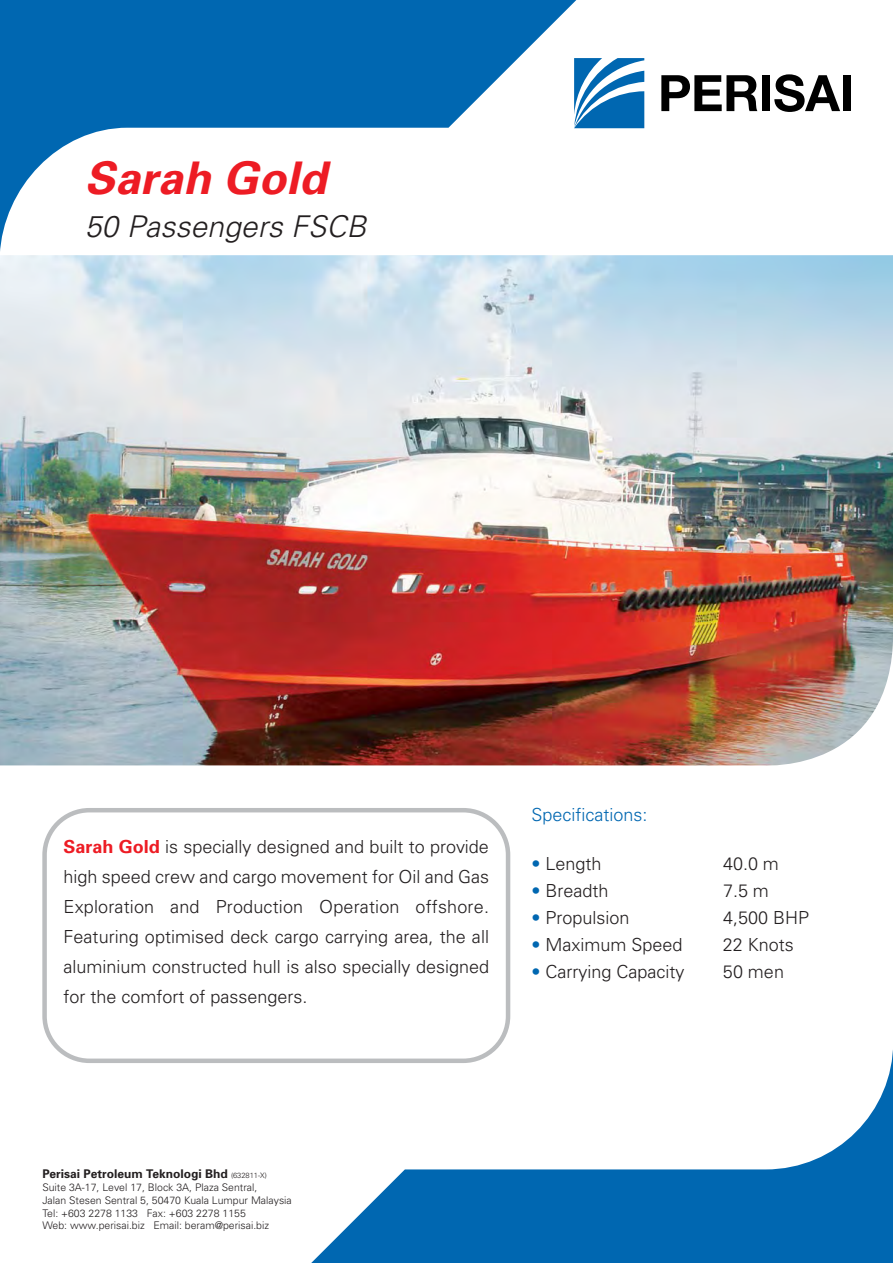
<style>
.page{position:relative;width:893px;height:1263px;background:#fff}
.page>*{position:absolute;margin:0;border:0;box-sizing:border-box;transform-origin:0 0}
.t1{font:italic 700 45px "Univers";color:#ed1c24}
.t2{font:italic 300 30px "Univers";color:#231f20}
.t3{font:300 18px/30px "Univers";color:#231f20;text-align:justify}
.t4{font:300 18px "Univers";color:#0067b1}
.t5{font:700 12px "Univers";color:#231f20}
.t6{font:300 10.5px/12.6px "Univers";color:#231f20}
.s1{font-weight:700;color:#ed1c24}
.s2{color:#0067b1}
.s3{font-weight:300;font-size:7.5px}
</style>
<div class="page">
<svg style="left:0;top:0;width:597px;height:251px"></svg>
<svg style="left:311px;top:1060px;width:581px;height:203px"></svg>
<svg style="left:574px;top:58px;width:70px;height:70px"></svg>
<svg style="left:661px;top:75px;width:96px;height:36px"></svg>
<div style="left:762px;top:75px;width:8px;height:36px;background:#000"></div>
<svg style="left:774px;top:74px;width:66px;height:38px"></svg>
<div style="left:842px;top:75px;width:8px;height:36px;background:#000"></div>
<img style="left:0;top:255px;width:892px;height:511px">
<svg style="left:42px;top:808px;width:468px;height:255px"></svg>
<h1 class="t1" style="left:85px;top:162px;width:251px">Sarah Gold</h1>
<h2 class="t2" style="left:85px;top:216px;width:289px">50 Passengers FSCB</h2>
<p class="t3" style="left:64px;top:833px;width:427px"><span class="s1">Sarah Gold</span> is specially designed and built to provide high speed crew and cargo movement for Oil and Gas Exploration and Production Operation offshore.<br>Featuring optimised deck cargo carrying area, the all aluminium constructed hull is also specially designed for the comfort of passengers.</p>
<p class="t4" style="left:531px;top:808px;width:117px">Specifications:</p>
<p class="t3" style="left:531px;top:850px;width:71px"><span class="s2">•</span> Length</p>
<p class="t3" style="left:723px;top:850px;width:57px">40.0 m</p>
<p class="t3" style="left:531px;top:877px;width:78px"><span class="s2">•</span> Breadth</p>
<p class="t3" style="left:723px;top:877px;width:47px">7.5 m</p>
<p class="t3" style="left:531px;top:904px;width:99px"><span class="s2">•</span> Propulsion</p>
<p class="t3" style="left:723px;top:904px;width:87px">4,500 BHP</p>
<p class="t3" style="left:531px;top:931px;width:152px"><span class="s2">•</span> Maximum Speed</p>
<p class="t3" style="left:723px;top:931px;width:72px">22 Knots</p>
<p class="t3" style="left:531px;top:958px;width:154px"><span class="s2">•</span> Carrying Capacity</p>
<p class="t3" style="left:723px;top:958px;width:62px">50 men</p>
<p class="t5" style="left:42px;top:1169px;width:226px">Perisai Petroleum Teknologi Bhd <span class="s3">(632811-X)</span></p>
<p class="t6" style="left:42px;top:1182px;width:251px">Suite 3A-17, Level 17, Block 3A, Plaza Sentral,<br>Jalan Stesen Sentral 5, 50470 Kuala Lumpur Malaysia Tel: +603 2278 1133 Fax: +603 2278 1155<br>Web: www.perisai.biz Email: beram@perisai.biz</p>
</div>
